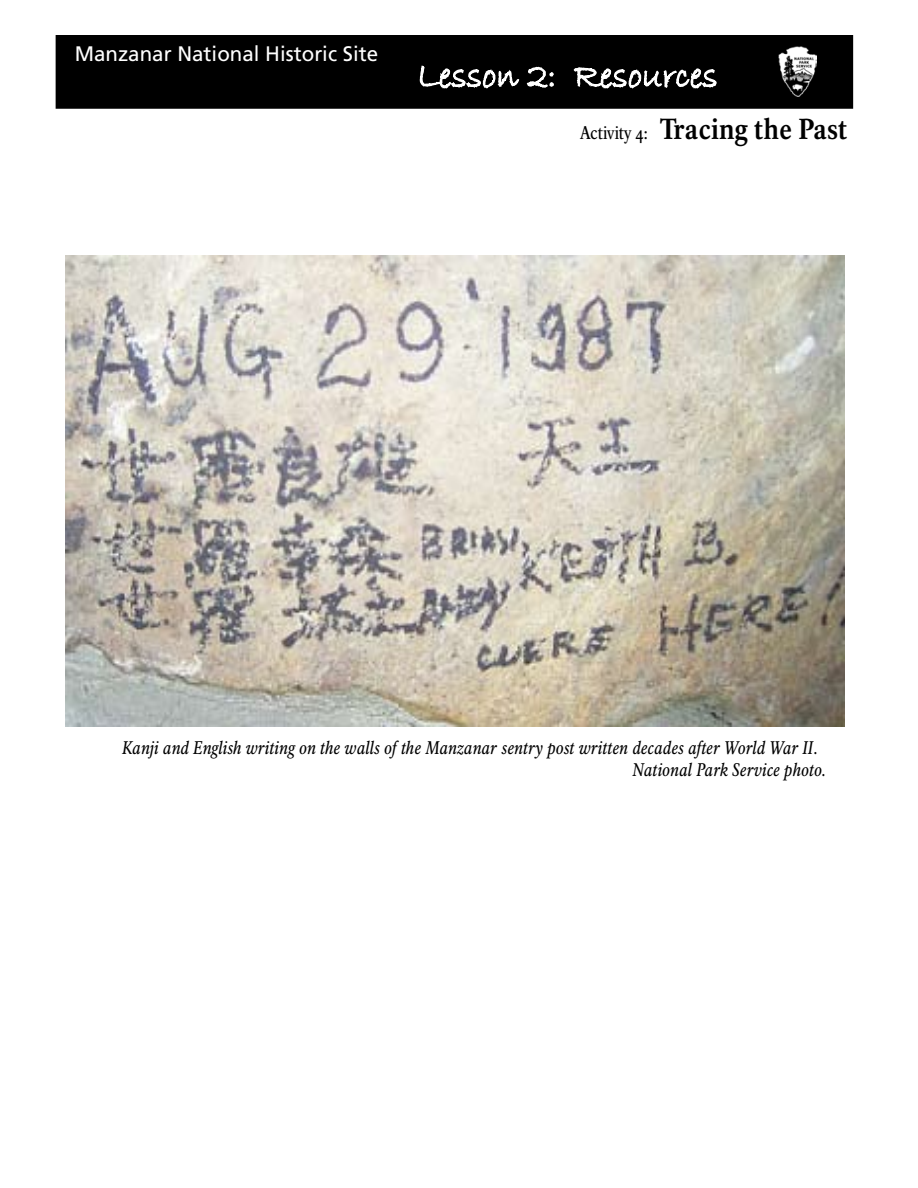
<style>
.page{position:relative;width:918px;height:1188px;background:#fff}
.page>*{position:absolute;margin:0;border:0;box-sizing:border-box;transform-origin:0 0}
.t1{font:700 28.5px "NPS Rawlinson Cd";color:#000}
.t2{font:21px "Frutiger";color:#fff}
.t3{font:italic 18px/21.6px "NPS Rawlinson Cd";color:#000}
.s1{font-weight:400;font-size:18px}
</style>
<div class="page">
<div style="left:56px;top:35px;width:797px;height:74px;background:#000;border:2px solid #000"></div>
<svg style="left:419px;top:65px;width:135px;height:24px"></svg>
<svg style="left:573px;top:67px;width:145px;height:42px"></svg>
<img style="left:779px;top:46px;width:38px;height:50px">
<img style="left:66px;top:255px;width:779px;height:471px">
<p class="t2" style="left:75px;top:42px;width:305px">Manzanar National Historic Site</p>
<h1 class="t1" style="left:580px;top:112px;width:269px"><span class="s1">Activity 4:</span> Tracing the Past</h1>
<p class="t3" style="left:632px;top:737px;width:195px;text-indent:-510px">Kanji and English writing on the walls of the Manzanar sentry post written decades after World War II.<br>National Park Service photo.</p>
</div>
